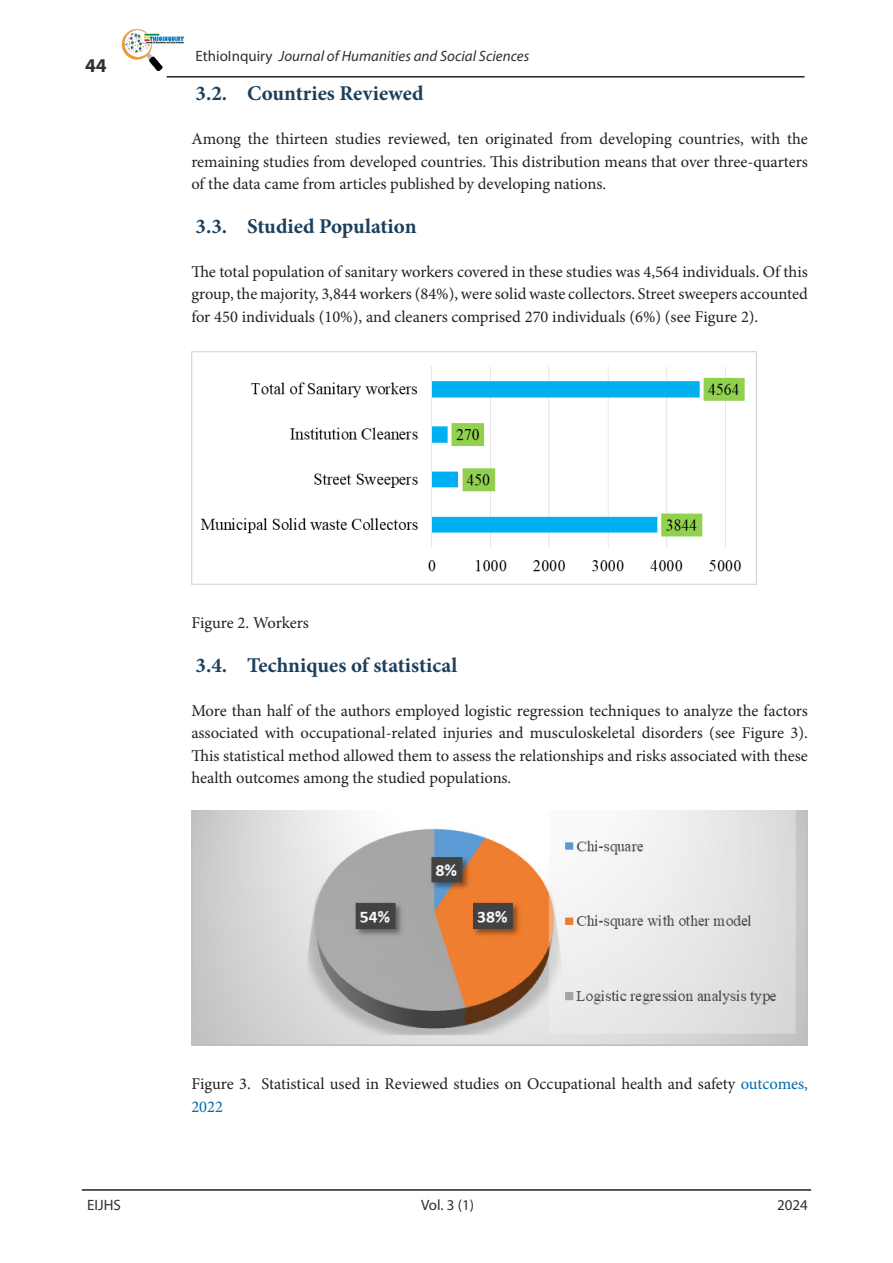
<style>
.page{position:relative;width:893px;height:1263px;background:#fff}
.page>*{position:absolute;margin:0;border:0;box-sizing:border-box;transform-origin:0 0}
.t1{font:700 21px "Minion Pro";color:#1c3f5c}
.t2{font:700 19.5px "Myriad Pro";color:#312f30}
.Article_Body_Justified{font:16.5px/22.5px "Minion Pro";color:#231f20;text-align:justify}
.t3{font:italic 15px "Myriad Pro";color:#312f30}
.t4{font:15px "Myriad Pro";color:#312f30}
.s1{font-style:normal}
.s2{color:#0169a9}
</style>
<div class="page">
<img style="left:122px;top:29px;width:61px;height:41px">
<hr style="left:82px;top:1189px;width:729px;height:2px;background:#231f20">
<hr style="left:167px;top:76px;width:637px;height:2px;background:#231f20">
<img style="left:191px;top:352px;width:566px;height:232px">
<img style="left:191px;top:810px;width:617px;height:235px">
<p class="t2" style="left:85px;top:52px;width:23px">44</p>
<p class="t3" style="left:196px;top:47px;width:335px"><span class="s1">EthioInquiry</span> Journal of Humanities and Social Sciences</p>
<p class="t1" style="left:196px;top:79px;width:230px">3.2. Countries Reviewed</p>
<p class="Article_Body_Justified" style="left:191px;top:128px;width:618px">Among the thirteen studies reviewed, ten originated from developing countries, with the remaining studies from developed countries. This distribution means that over three-quarters of the data came from articles published by developing nations.</p>
<p class="t1" style="left:196px;top:211px;width:222px">3.3. Studied Population</p>
<p class="Article_Body_Justified" style="left:191px;top:260px;width:618px">The total population of sanitary workers covered in these studies was 4,564 individuals. Of this group, the majority, 3,844 workers (84%), were solid waste collectors. Street sweepers accounted for 450 individuals (10%), and cleaners comprised 270 individuals (6%) (see Figure 2).</p>
<p class="Article_Body_Justified" style="left:191px;top:611px;width:119px">Figure 2. Workers</p>
<p class="t1" style="left:196px;top:650px;width:263px">3.4. Techniques of statistical</p>
<p class="Article_Body_Justified" style="left:191px;top:699px;width:618px">More than half of the authors employed logistic regression techniques to analyze the factors associated with occupational-related injuries and musculoskeletal disorders (see Figure 3).<br>This statistical method allowed them to assess the relationships and risks associated with these health outcomes among the studied populations.</p>
<p class="Article_Body_Justified" style="left:191px;top:1073px;width:618px">Figure 3. Statistical used in Reviewed studies on Occupational health and safety <span class="s2">outcomes,<br>2022</span></p>
<p class="t4" style="left:87px;top:1196px;width:35px">EIJHS</p>
<p class="t4" style="left:421px;top:1196px;width:54px">Vol. 3 (1)</p>
<p class="t4" style="left:777px;top:1196px;width:32px">2024</p>
</div>
